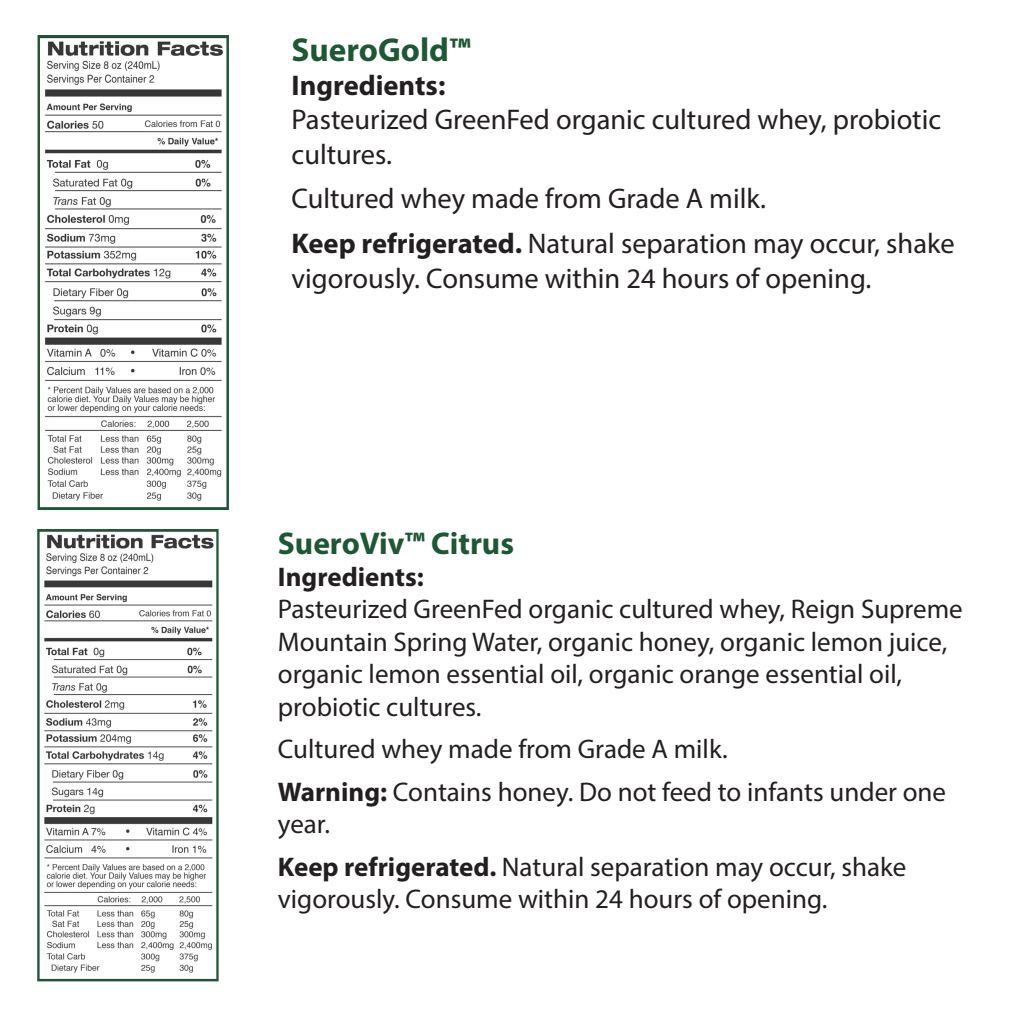
<style>
.page{position:relative;width:1013px;height:1013px;background:#fff}
.page>*{position:absolute;margin:0;border:0;box-sizing:border-box;transform-origin:0 0}
.t1{font:700 33.3px "Myriad Pro";color:#1e5734}
.t2{font:700 31.5px "Myriad Pro";color:#1e5734}
.t3{font:28.57px/34.2px "Myriad Pro";color:#231f20}
.t4{font:700 28.57px "Myriad Pro";color:#231f20}
.t5{font:27px/32.4px "Myriad Pro";color:#231f20}
.t6{font:700 27px "Myriad Pro";color:#231f20}
.s1{font-weight:700}
</style>
<div class="page">
<img style="left:41px;top:38px;width:185px;height:463px">
<div style="left:38px;top:35px;width:191px;height:475px;border:2px solid #1e5734"></div>
<img style="left:44px;top:534px;width:170px;height:439px">
<div style="left:37px;top:529px;width:181px;height:452px;border:2px solid #1e5734"></div>
<p class="t1" style="left:291px;top:28px;width:181px">SueroGold™</p>
<p class="t4" style="left:291px;top:67px;width:155px">Ingredients:</p>
<p class="t3" style="left:291px;top:102px;width:651px">Pasteurized GreenFed organic cultured whey, probiotic cultures.</p>
<p class="t3" style="left:291px;top:176px;width:664px;line-height:44.8px">Cultured whey made from Grade A milk.<br><span class="s1">Keep refrigerated.</span> Natural separation may occur, shake</p>
<p class="t3" style="left:291px;top:260px;width:581px">vigorously. Consume within 24 hours of opening.</p>
<p class="t2" style="left:278px;top:522px;width:237px">SueroViv™ Citrus</p>
<p class="t6" style="left:278px;top:559px;width:147px">Ingredients:</p>
<p class="t5" style="left:278px;top:592px;width:686px">Pasteurized GreenFed organic cultured whey, Reign Supreme Mountain Spring Water, organic honey, organic lemon juice, organic lemon essential oil, organic orange essential oil, probiotic cultures.</p>
<p class="t5" style="left:278px;top:727px;width:669px;line-height:42.5px">Cultured whey made from Grade A milk.<br><span class="s1">Warning:</span> Contains honey. Do not feed to infants under one</p>
<p class="t5" style="left:278px;top:802px;width:630px;line-height:42.5px">year.<br><span class="s1">Keep refrigerated.</span> Natural separation may occur, shake</p>
<p class="t5" style="left:278px;top:882px;width:551px">vigorously. Consume within 24 hours of opening.</p>
</div>
